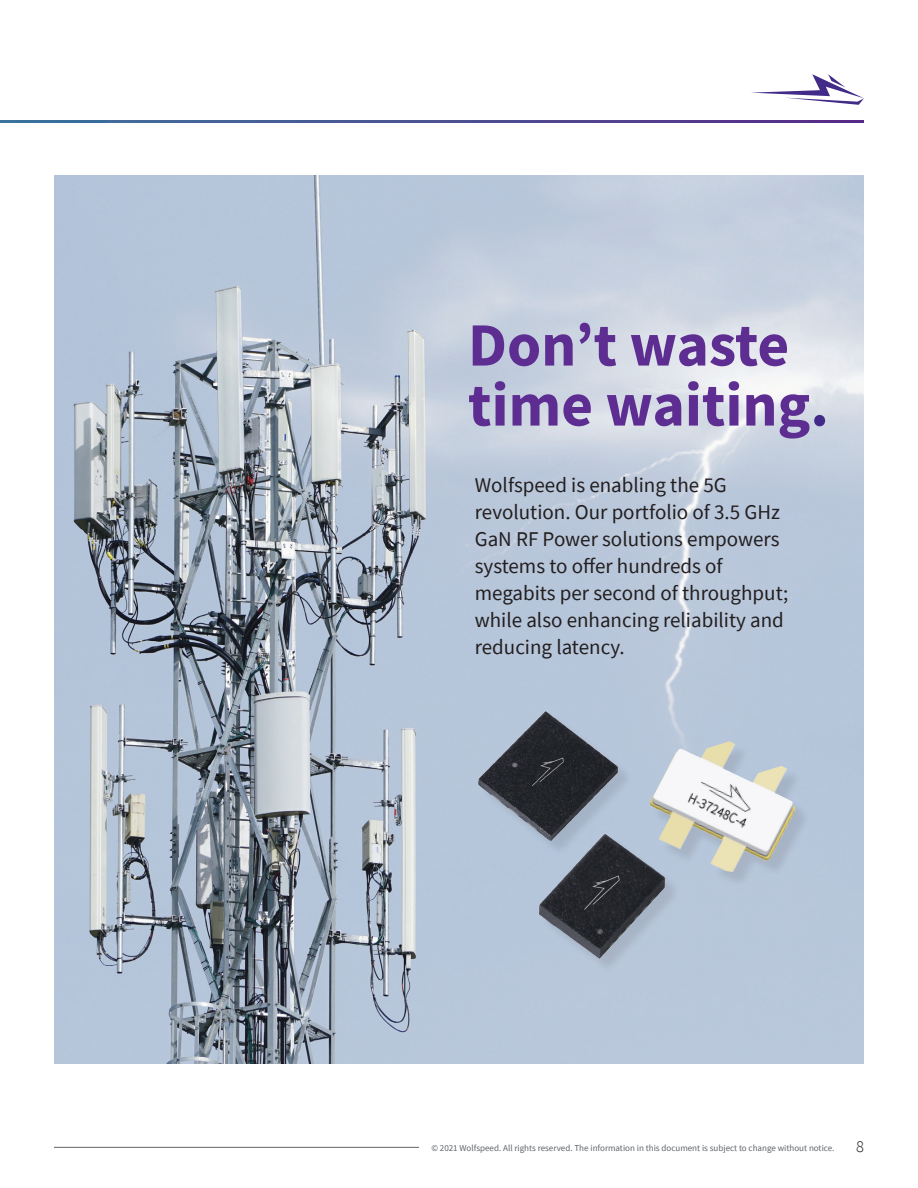
<style>
.page{position:relative;width:918px;height:1188px;background:#fff}
.page>*{position:absolute;margin:0;border:0;box-sizing:border-box;transform-origin:0 0}
.t1{font:700 61.5px/60px "Source Sans Pro";color:#5d2d91}
.t2{font:21px/27px "Source Sans Pro";color:#231f20}
.t3{font:300 16.5px "Source Sans Pro";color:#231f20}
.t4{font:9px "Source Sans Pro";color:#5f6369}
.s1{color:#412a88}
</style>
<div class="page">
<hr style="left:54px;top:1147px;width:365px;height:1px;background:#5f6369">
<svg style="left:751px;top:74px;width:113px;height:31px"></svg>
<img style="left:54px;top:175px;width:810px;height:889px">
<div style="left:653px;top:744px;width:157px;height:143px;background:#231f20;opacity:.11"></div>
<img style="left:648px;top:741px;width:150px;height:131px">
<img style="left:462px;top:705px;width:172px;height:142px">
<img style="left:509px;top:822px;width:184px;height:149px">
<svg style="left:0;top:120px;width:864px;height:3px;background:#4a5092"></svg>
<h1 class="t1" style="left:468px;top:314px;width:362px">Don’t waste time waiting<span class="s1">.</span></h1>
<p class="t2" style="left:475px;top:472px;width:315px">Wolfspeed is enabling the 5G revolution. Our portfolio of 3.5 GHz<br>GaN RF Power solutions empowers systems to offer hundreds of megabits per second of throughput; while also enhancing reliability and reducing latency.</p>
<p class="t4" style="left:431px;top:1142px;width:405px">© 2021 Wolfspeed. All rights reserved. The information in this document is subject to change without notice.</p>
<p class="t3" style="left:856px;top:1137px;width:9px">8</p>
</div>
